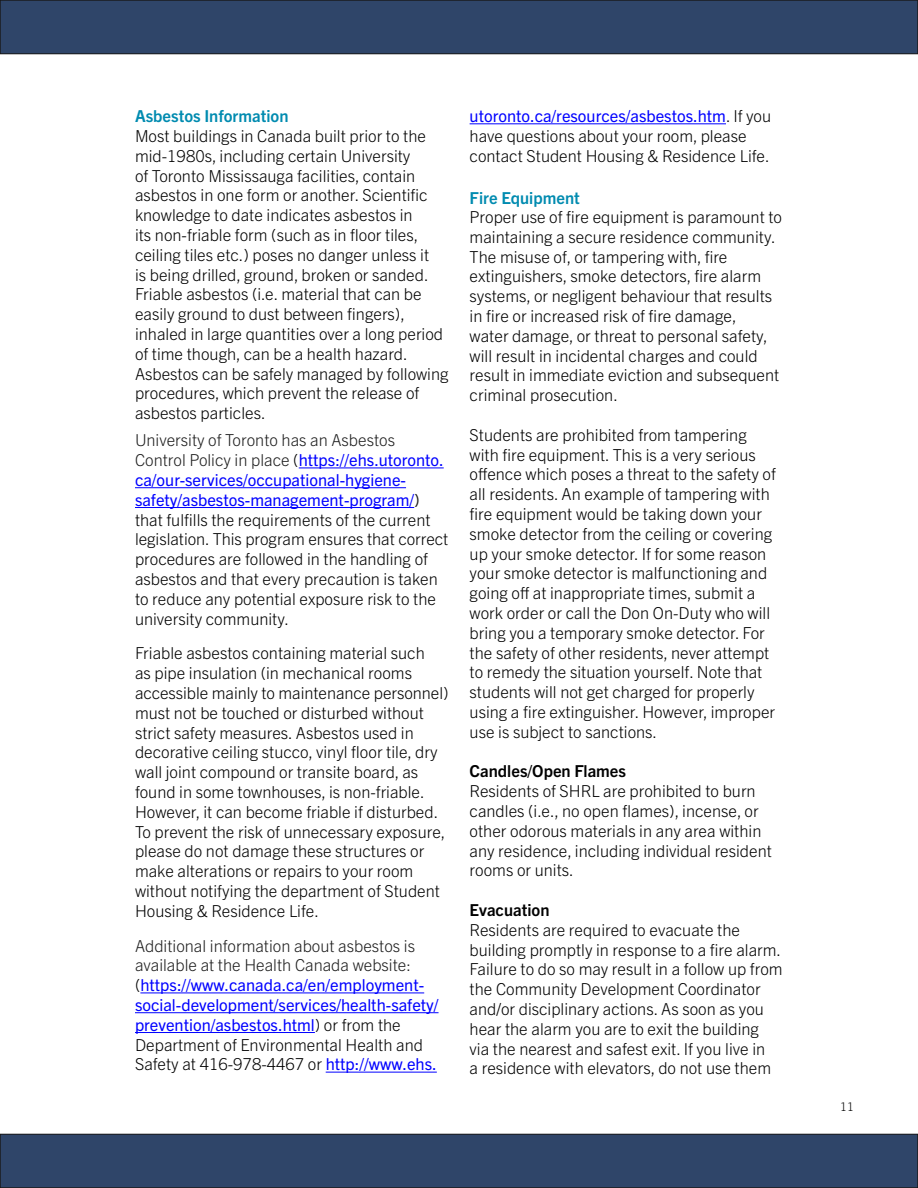
<style>
.page{position:relative;width:918px;height:1188px;background:#fff}
.page>*{position:absolute;margin:0;border:0;box-sizing:border-box;transform-origin:0 0}
.t1{font:300 16.5px/19.8px "Trade Gothic Next LT Pro";color:#000}
.t2{font:16.5px/19.8px "Trade Gothic Next LT Pro";color:#00f}
.t3{font:700 16.5px "Trade Gothic Next LT Pro";color:#008bb0}
.t4{font:700 16.5px "Trade Gothic Next LT Pro";color:#000}
.t5{font:300 12px "Trade Gothic Next LT Pro";color:#000}
.s1{color:#1e1e1e}
.s2{font-weight:400;color:#00f}
.s3{font-weight:400;color:#1e1e1e}
.s4{font-weight:300;color:#1e1e1e}
.s5{font-weight:300;color:#000}
</style>
<div class="page">
<hr style="left:299px;top:468px;width:145px;height:1px;background:#00f">
<hr style="left:135px;top:487px;width:271px;height:1px;background:#00f">
<hr style="left:135px;top:507px;width:279px;height:1px;background:#00f">
<hr style="left:140px;top:993px;width:284px;height:1px;background:#00f">
<hr style="left:135px;top:1012px;width:304px;height:1px;background:#00f">
<hr style="left:135px;top:1032px;width:180px;height:1px;background:#00f">
<hr style="left:326px;top:1072px;width:111px;height:1px;background:#00f">
<hr style="left:470px;top:123px;width:256px;height:1px;background:#00f">
<div style="left:0;top:0;width:918px;height:54px;background:#2f4569"></div>
<div style="left:0;top:0;width:918px;height:54px;border:1px solid #000"></div>
<div style="left:0;top:1134px;width:918px;height:54px;background:#2f4569"></div>
<div style="left:0;top:1134px;width:918px;height:54px;border:1px solid #000"></div>
<p class="t3" style="left:135px;top:105px;width:155px">Asbestos Information</p>
<p class="t1" style="left:135px;top:125px;width:315px">Most buildings in Canada built prior to the mid-1980s, including certain University<br>of Toronto Mississauga facilities, contain asbestos in one form or another. Scientific knowledge to date indicates asbestos in<br>its non-friable form (such as in floor tiles, ceiling tiles etc.) poses no danger unless it<br>is being drilled, ground, broken or sanded.<br>Friable asbestos (i.e. material that can be easily ground to dust between fingers), inhaled in large quantities over a long period of time though, can be a health hazard.<br>Asbestos can be safely managed by following procedures, which prevent the release of asbestos particles.</p>
<p class="t1" style="left:135px;top:429px;width:315px"><span class="s1">University of Toronto has an Asbestos Control Policy in place</span> (<span class="s2">https://ehs.utoronto. ca/our-services/occupational-hygiene&shy;safety/asbestos-management-program/</span><span class="s3">) </span>that fulfills the requirements of the current legislation. This program ensures that correct procedures are followed in the handling of asbestos and that every precaution is taken to reduce any potential exposure risk to the university community.</p>
<p class="t1" style="left:135px;top:642px;width:315px">Friable asbestos containing material such<br>as pipe insulation (in mechanical rooms accessible mainly to maintenance personnel) must not be touched or disturbed without strict safety measures. Asbestos used in decorative ceiling stucco, vinyl floor tile, dry wall joint compound or transite board, as found in some townhouses, is non-friable.<br>However, it can become friable if disturbed.<br>To prevent the risk of unnecessary exposure, please do not damage these structures or make alterations or repairs to your room without notifying the department of Student Housing &amp; Residence Life.</p>
<p class="t2" style="left:135px;top:935px;width:305px"><span class="s4">Additional information about asbestos is available at the Health Canada website: </span><span class="s5">(</span>https://www.canada.ca/en/employment&shy;social-development/services/health-safety/ prevention/asbestos.html<span class="s5">) or from the Department of Environmental Health and Safety at 416-978-4467 or</span> http://www.ehs.</p>
<p class="t1" style="left:470px;top:105px;width:303px"><span class="s2">utoronto.ca/resources/asbestos.htm</span>. If you have questions about your room, please contact Student Housing &amp; Residence Life.</p>
<p class="t3" style="left:470px;top:187px;width:112px">Fire Equipment</p>
<p class="t1" style="left:470px;top:206px;width:314px">Proper use of fire equipment is paramount to maintaining a secure residence community.<br>The misuse of, or tampering with, fire extinguishers, smoke detectors, fire alarm systems, or negligent behaviour that results in fire or increased risk of fire damage,<br>water damage, or threat to personal safety, will result in incidental charges and could result in immediate eviction and subsequent criminal prosecution.</p>
<p class="t1" style="left:470px;top:424px;width:308px">Students are prohibited from tampering with fire equipment. This is a very serious offence which poses a threat to the safety of all residents. An example of tampering with fire equipment would be taking down your smoke detector from the ceiling or covering up your smoke detector. If for some reason your smoke detector is malfunctioning and going off at inappropriate times, submit a work order or call the Don On-Duty who will bring you a temporary smoke detector. For the safety of other residents, never attempt to remedy the situation yourself. Note that students will not get charged for properly using a fire extinguisher. However, improper use is subject to sanctions.</p>
<p class="t4" style="left:470px;top:760px;width:158px">Candles/Open Flames</p>
<p class="t1" style="left:470px;top:780px;width:304px">Residents of SHRL are prohibited to burn candles (i.e., no open flames), incense, or other odorous materials in any area within any residence, including individual resident rooms or units.</p>
<p class="t4" style="left:470px;top:899px;width:81px">Evacuation</p>
<p class="t1" style="left:470px;top:919px;width:315px">Residents are required to evacuate the building promptly in response to a fire alarm.<br>Failure to do so may result in a follow up from the Community Development Coordinator and/or disciplinary actions. As soon as you hear the alarm you are to exit the building via the nearest and safest exit. If you live in<br>a residence with elevators, do not use them</p>
<p class="t5" style="left:840px;top:1098px;width:15px">11</p>
</div>
